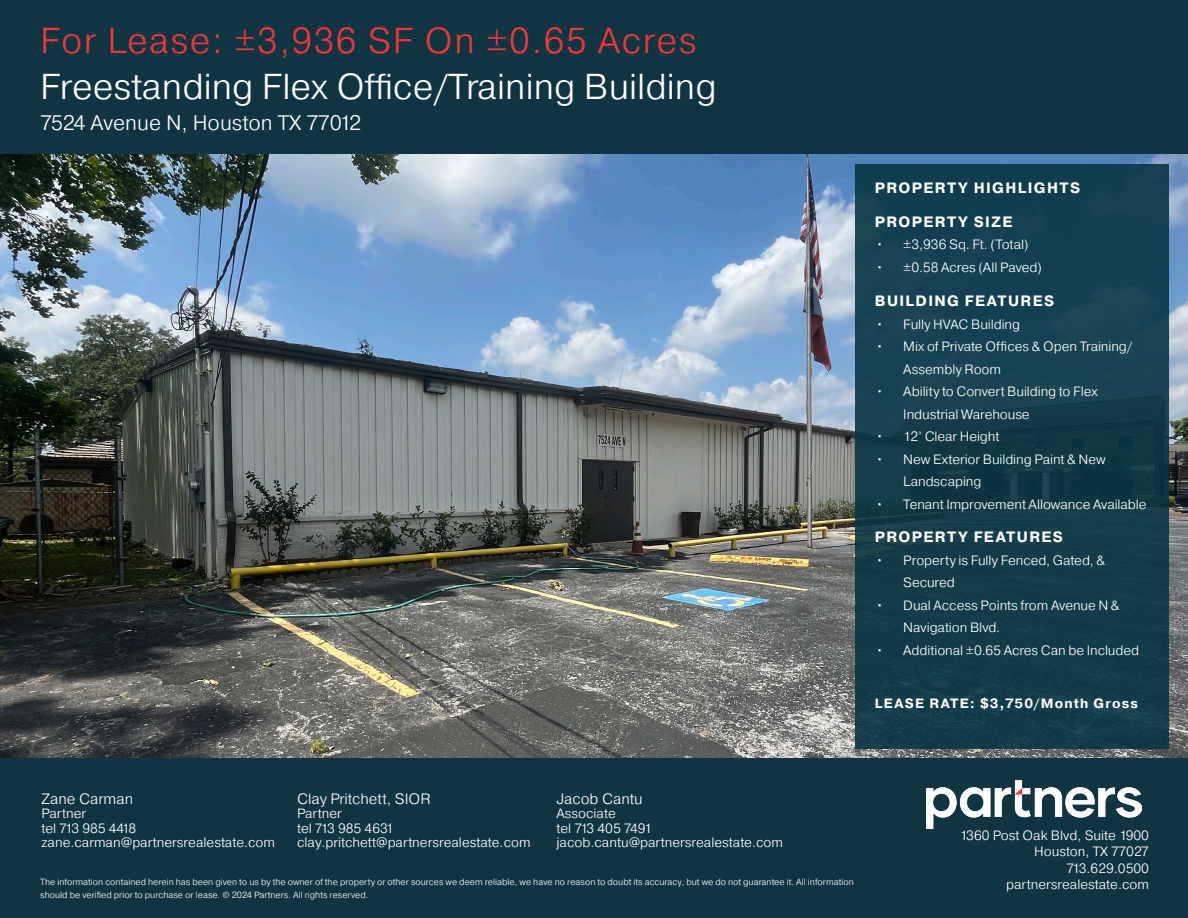
<style>
.page{position:relative;width:1188px;height:918px;background:#fff}
.page>*{position:absolute;margin:0;border:0;box-sizing:border-box;transform-origin:0 0}
.t1{font:300 36px "Pragmatica";color:#fff}
.t2{font:300 36px "Pragmatica";letter-spacing:.04em;color:#ee3637}
.t3{font:300 21px "Pragmatica";color:#fff}
.Paragraph_Style_2{font:700 15px "Pragmatica";letter-spacing:.09em;color:#fff}
.t4{font:300 15px "Pragmatica";color:#fff}
.t5{font:300 13.5px/14.4px "Pragmatica";letter-spacing:-.005em;color:#fff}
.Paragraph_Style_2-2{font:700 13.5px "Pragmatica";letter-spacing:.09em;color:#fff}
.t6{font:300 9px "Pragmatica";color:#fff}
</style>
<div class="page">
<div style="left:0;top:757px;width:1188px;height:161px;background:#0f3543"></div>
<img style="left:926px;top:781px;width:215px;height:48px">
<div style="left:0;top:0;width:1188px;height:156px;background:#0f3543"></div>
<img style="left:0;top:155px;width:1188px;height:602px">
<div style="left:855px;top:165px;width:313px;height:584px;background:#133e4c"></div>
<h1 class="t2" style="left:40px;top:17px;width:658px">For Lease: ±3,936 SF On ±0.65 Acres</h1>
<h1 class="t1" style="left:40px;top:64px;width:678px">Freestanding Flex Office/Training Building</h1>
<h2 class="t3" style="left:40px;top:109px;width:323px">7524 Avenue N, Houston TX 77012</h2>
<p class="t4" style="left:41px;top:789px;width:93px">Zane Carman</p>
<p class="t5" style="left:41px;top:806px;width:235px">Partner<br>tel 713 985 4418 zane.carman@partnersrealestate.com</p>
<p class="t4" style="left:297px;top:789px;width:135px">Clay Pritchett, SIOR</p>
<p class="t5" style="left:297px;top:806px;width:235px">Partner<br>tel 713 985 4631 clay.pritchett@partnersrealestate.com</p>
<p class="t4" style="left:556px;top:789px;width:88px">Jacob Cantu</p>
<p class="t5" style="left:556px;top:806px;width:228px">Associate<br>tel 713 405 7491 jacob.cantu@partnersrealestate.com</p>
<p class="Paragraph_Style_2" style="left:875px;top:178px;width:207px">PROPERTY HIGHLIGHTS</p>
<p class="Paragraph_Style_2" style="left:875px;top:212px;width:139px">PROPERTY SIZE</p>
<p class="t5" style="left:876px;top:237px;width:154px">• ±3,936 Sq. Ft. (Total)</p>
<p class="t5" style="left:876px;top:259px;width:167px">• ±0.58 Acres (All Paved)</p>
<p class="Paragraph_Style_2" style="left:875px;top:291px;width:181px">BUILDING FEATURES</p>
<p class="t5" style="left:876px;top:317px;width:145px">• Fully HVAC Building</p>
<p class="t5" style="left:903px;top:335px;width:230px;line-height:22.5px;text-indent:-27px">• Mix of Private Offices &amp; Open Training/<br>Assembly Room</p>
<p class="t5" style="left:903px;top:380px;width:196px;line-height:22.5px;text-indent:-27px">• Ability to Convert Building to Flex<br>Industrial Warehouse</p>
<p class="t5" style="left:876px;top:429px;width:125px">• 12’ Clear Height</p>
<p class="t5" style="left:903px;top:448px;width:204px;line-height:22.5px;text-indent:-27px">• New Exterior Building Paint &amp; New<br>Landscaping</p>
<p class="t5" style="left:876px;top:497px;width:272px">• Tenant Improvement Allowance Available</p>
<p class="Paragraph_Style_2" style="left:875px;top:527px;width:190px">PROPERTY FEATURES</p>
<p class="t5" style="left:903px;top:548px;width:203px;line-height:22.5px;text-indent:-27px">• Property is Fully Fenced, Gated, &amp;<br>Secured</p>
<p class="t5" style="left:903px;top:593px;width:218px;line-height:22.5px;text-indent:-27px">• Dual Access Points from Avenue N &amp;<br>Navigation Blvd.</p>
<p class="t5" style="left:876px;top:643px;width:264px">• Additional ±0.65 Acres Can be Included</p>
<p class="Paragraph_Style_2-2" style="left:875px;top:694px;width:265px">LEASE RATE: $3,750/Month Gross</p>
<p class="t5" style="left:960px;top:826px;width:191px;line-height:16.5px;text-align:right">1360 Post Oak Blvd, Suite 1900<br>Houston, TX 77027<br>713.629.0500</p>
<p class="t6" style="left:40px;top:876px;width:815px">The information contained herein has been given to us by the owner of the property or other sources we deem reliable, we have no reason to doubt its accuracy, but we do not guarantee it. All information</p>
<p class="t5" style="left:1006px;top:877px;width:144px">partnersrealestate.com</p>
<p class="t6" style="left:40px;top:890px;width:330px">should be verified prior to purchase or lease. © 2024 Partners. All rights reserved.</p>
</div>
